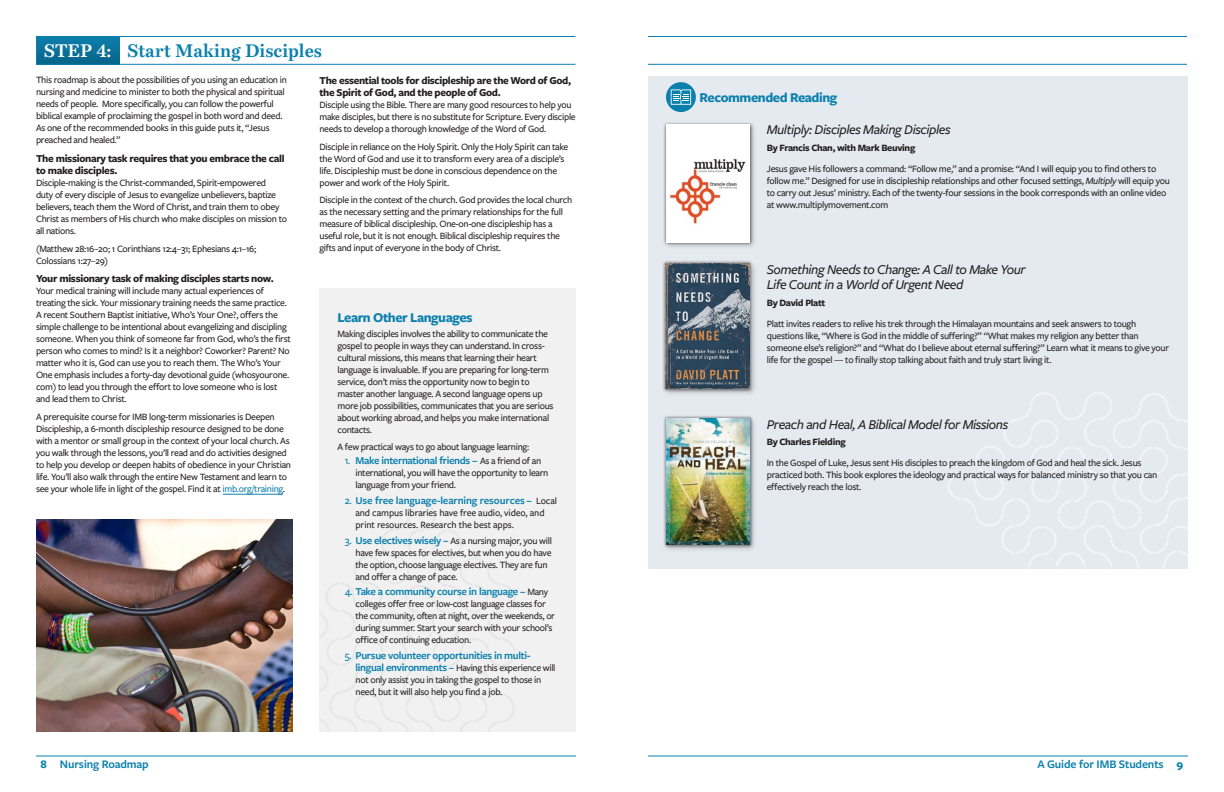
<style>
.page{position:relative;width:1224px;height:792px;background:#fff}
.page>*{position:absolute;margin:0;border:0;box-sizing:border-box;transform-origin:0 0}
.level_1_page_headers{font:700 18px "Bressay";color:#0b80ad}
.STEPS{font:700 18px "Bressay";color:#fff}
.book_title{font:italic 500 14px/15px "Freight Sans Pro";letter-spacing:-.03em;color:#231f20}
.TOC_third-level_entr{font:700 14px "Freight Sans Pro";letter-spacing:-.03em;color:#0b80ad}
.level_2_heading{font:700 14px "Freight Sans Pro";letter-spacing:-.03em;color:#0b80ad}
.t1{font:600 12px "Freight Sans Pro";letter-spacing:-.01em;color:#0b80ad}
.black_subhead{font:700 11px/12px "Freight Sans Pro";letter-spacing:-.03em;color:#231f20}
.t2{font:600 11px "Freight Sans Pro";letter-spacing:-.03em;color:#0b80ad}
.t3{font:600 11px "Freight Sans Pro";letter-spacing:-.01em;color:#0b80ad}
.body_copy{font:500 10px/12px "Freight Sans Pro";letter-spacing:-.03em;color:#231f20}
.body_copy-2{font:500 10px/12px "Freight Sans Pro";letter-spacing:-.01em;color:#231f20}
.author_s_name{font:700 10px "Freight Sans Pro";letter-spacing:-.03em;color:#231f20}
.s1{color:#0b80ad}
.s2{font-weight:500}
.s3{font-weight:500;font-size:10px;color:#231f20}
.s4{font-size:11px;color:#0b80ad}
.s5{font-weight:600;font-size:11px;color:#0b80ad}
.s6{font-style:italic}
.s7{font-weight:700}
</style>
<div class="page">
<hr style="left:36px;top:756px;width:540px;height:1px;background:#0b80ad">
<hr style="left:648px;top:756px;width:540px;height:1px;background:#0b80ad">
<hr style="left:223px;top:494px;width:60px;height:1px;background:#0b80ad">
<div style="left:320px;top:288px;width:256px;height:444px;background:#f1f1f2"></div>
<svg style="left:320px;top:502px;width:195px;height:230px"></svg>
<div style="left:648px;top:76px;width:540px;height:493px;background:#e5eaf1"></div>
<svg style="left:948px;top:392px;width:240px;height:177px"></svg>
<div style="left:662px;top:121px;width:96px;height:129px;background:#dce1e7"></div>
<div style="left:663px;top:122px;width:90px;height:124px;background:#231f20;opacity:.5"></div>
<div style="left:666px;top:125px;width:84px;height:117px;background:#fff"></div>
<img style="left:669px;top:158px;width:77px;height:66px">
<div style="left:662px;top:415px;width:96px;height:137px;background:#dadee5"></div>
<div style="left:663px;top:415px;width:90px;height:133px;background:#231f20;opacity:.5"></div>
<img style="left:666px;top:419px;width:84px;height:126px">
<div style="left:662px;top:260px;width:96px;height:137px;background:#231f20;opacity:.3"></div>
<div style="left:662px;top:260px;width:91px;height:132px;background:#231f20;opacity:.5"></div>
<img style="left:666px;top:263px;width:84px;height:126px">
<div style="left:36px;top:36px;width:84px;height:28px;background:linear-gradient(to bottom,#0d7fad,#08658a)"></div>
<hr style="left:120px;top:36px;width:455px;height:1px;background:#0b80ad">
<hr style="left:120px;top:64px;width:455px;height:1px;background:#0b80ad">
<hr style="left:36px;top:36px;width:84px;height:1px;background:#0b80ad">
<svg style="left:36px;top:37px;width:1px;height:27px"></svg>
<hr style="left:36px;top:64px;width:84px;height:1px;background:#0b80ad">
<hr style="left:648px;top:36px;width:539px;height:1px;background:#0b80ad">
<hr style="left:648px;top:64px;width:539px;height:1px;background:#0b80ad">
<img style="left:36px;top:520px;width:256px;height:212px">
<svg style="left:666px;top:82px;width:30px;height:30px"></svg>
<svg style="left:671px;top:89px;width:20px;height:16px"></svg>
<p class="STEPS" style="left:44px;top:40px;width:69px">STEP 4:</p>
<p class="level_1_page_headers" style="left:127px;top:40px;width:197px">Start Making Disciples</p>
<p class="body_copy" style="left:36px;top:74px;width:252px">This roadmap is about the possibilities of you using an education in nursing and medicine to minister to both the physical and spiritual needs of people. More specifically, you can follow the powerful biblical example of proclaiming the gospel in both word and deed.<br>As one of the recommended books in this guide puts it, “Jesus preached and healed.”</p>
<p class="black_subhead" style="left:36px;top:152px;width:250px">The missionary task requires that you embrace the call to make disciples.</p>
<p class="body_copy" style="left:36px;top:176px;width:253px">Disciple-making is the Christ-commanded, Spirit-empowered<br>duty of every disciple of Jesus to evangelize unbelievers, baptize believers, teach them the Word of Christ, and train them to obey Christ as members of His church who make disciples on mission to all nations.</p>
<p class="body_copy" style="left:36px;top:242px;width:222px">(Matthew 28:16–20; 1 Corinthians 12:4–31; Ephesians 4:1–16;<br>Colossians 1:27–29)</p>
<p class="black_subhead" style="left:36px;top:272px;width:239px">Your missionary task of making disciples starts now.</p>
<p class="body_copy" style="left:36px;top:285px;width:256px">Your medical training will include many actual experiences of treating the sick. Your missionary training needs the same practice.<br>A recent Southern Baptist initiative, Who’s Your One?, offers the simple challenge to be intentional about evangelizing and discipling someone. When you think of someone far from God, who’s the first person who comes to mind? Is it a neighbor? Coworker? Parent? No matter who it is, God can use you to reach them. The Who’s Your One emphasis includes a forty-day devotional guide (whosyourone. com) to lead you through the effort to love someone who is lost and lead them to Christ.</p>
<p class="body_copy" style="left:36px;top:411px;width:257px">A prerequisite course for IMB long-term missionaries is Deepen Discipleship, a 6-month discipleship resource designed to be done with a mentor or small group in the context of your local church. As you walk through the lessons, you’ll read and do activities designed to help you develop or deepen habits of obedience in your Christian life. You’ll also walk through the entire New Testament and learn to see your whole life in light of the gospel. Find it at <span class="s1">imb.org/training</span>.</p>
<p class="black_subhead" style="left:320px;top:74px;width:253px">The essential tools for discipleship are the Word of God, the Spirit of God, and the people of God.</p>
<p class="body_copy" style="left:320px;top:98px;width:258px">Disciple using the Bible. There are many good resources to help you make disciples, but there is no substitute for Scripture. Every disciple needs to develop a thorough knowledge of the Word of God.</p>
<p class="body_copy" style="left:320px;top:140px;width:250px">Disciple in reliance on the Holy Spirit. Only the Holy Spirit can take the Word of God and use it to transform every area of a disciple’s life. Discipleship must be done in conscious dependence on the power and work of the Holy Spirit.</p>
<p class="body_copy" style="left:320px;top:194px;width:254px">Disciple in the context of the church. God provides the local church as the necessary setting and the primary relationships for the full measure of biblical discipleship. One-on-one discipleship has a useful role, but it is not enough. Biblical discipleship requires the gifts and input of everyone in the body of Christ.</p>
<p class="TOC_third-level_entr" style="left:338px;top:308px;width:137px">Learn Other Languages</p>
<p class="body_copy" style="left:338px;top:327px;width:218px">Making disciples involves the ability to communicate the gospel to people in ways they can understand. In cross&shy;cultural missions, this means that learning their heart language is invaluable. If you are preparing for long-term service, don’t miss the opportunity now to begin to master another language. A second language opens up more job possibilities, communicates that you are serious about working abroad, and helps you make international contacts.</p>
<p class="body_copy" style="left:338px;top:441px;width:193px">A few practical ways to go about language learning:</p>
<p class="t2" style="left:345px;top:453px;width:198px"><span class="s2">1.</span> Make international friends – <span class="s3">As a friend of an</span></p>
<p class="body_copy" style="left:356px;top:467px;width:194px">international, you will have the opportunity to learn language from your friend.</p>
<p class="t3" style="left:345px;top:493px;width:214px"><span class="s2">2.</span> Use free language-learning resources – <span class="s3">Local</span></p>
<p class="body_copy-2" style="left:356px;top:506px;width:191px">and campus libraries have free audio, video, and print resources. Research the best apps.</p>
<p class="body_copy" style="left:356px;top:534px;width:198px;text-indent:-11px"><span class="s4">3.</span> <span class="s5">Use electives wisely –</span> As a nursing major, you will have few spaces for electives, but when you do have the option, choose language electives. They are fun and offer a change of pace.</p>
<p class="t2" style="left:345px;top:584px;width:205px"><span class="s2">4.</span> Take a community course in language – <span class="s3">Many</span></p>
<p class="body_copy" style="left:356px;top:598px;width:201px">colleges offer free or low-cost language classes for the community, often at night, over the weekends, or during summer. Start your search with your school’s office of continuing education.</p>
<p class="t2" style="left:345px;top:648px;width:187px"><span class="s2">5.</span> Pursue volunteer opportunities in multi-</p>
<p class="body_copy" style="left:356px;top:661px;width:202px"><span class="s5">lingual environments –</span> Having this experience will not only assist you in taking the gospel to those in need, but it will also help you find a job.</p>
<p class="level_2_heading" style="left:700px;top:88px;width:139px">Recommended Reading</p>
<p class="book_title" style="left:767px;top:122px;width:185px">Multiply: Disciples Making Disciples</p>
<p class="author_s_name" style="left:767px;top:141px;width:150px">By Francis Chan, with Mark Beuving</p>
<p class="body_copy" style="left:767px;top:162px;width:405px">Jesus gave His followers a command: “Follow me,” and a promise: “And I will equip you to find others to follow me.” Designed for use in discipleship relationships and other focused settings, <span class="s6">Multiply</span> will equip you to carry out Jesus’ ministry. Each of the twenty-four sessions in the book corresponds with an online video at www.multiplymovement.com</p>
<p class="book_title" style="left:767px;top:262px;width:261px">Something Needs to Change: A Call to Make Your<br>Life Count in a World of Urgent Need</p>
<p class="author_s_name" style="left:767px;top:295px;width:60px">By David Platt</p>
<p class="body_copy" style="left:767px;top:317px;width:404px">Platt invites readers to relive his trek through the Himalayan mountains and seek answers to tough questions like, “Where is God in the middle of suffering?” “What makes my religion any better than someone else’s religion?” and “What do I believe about eternal suffering?” Learn what it means to give your life for the gospel — to finally stop talking about faith and truly start living it.</p>
<p class="book_title" style="left:767px;top:416px;width:243px">Preach and Heal, A Biblical Model for Missions</p>
<p class="author_s_name" style="left:767px;top:435px;width:80px">By Charles Fielding</p>
<p class="body_copy" style="left:767px;top:457px;width:392px">In the Gospel of Luke, Jesus sent His disciples to preach the kingdom of God and heal the sick. Jesus practiced both. This book explores the ideology and practical ways for balanced ministry so that you can effectively reach the lost.</p>
<p class="t1" style="left:40px;top:756px;width:110px"><span class="s7">8</span> Nursing Roadmap</p>
<p class="t1" style="left:1037px;top:756px;width:148px">A Guide for IMB Students <span class="s7">9</span></p>
</div>
